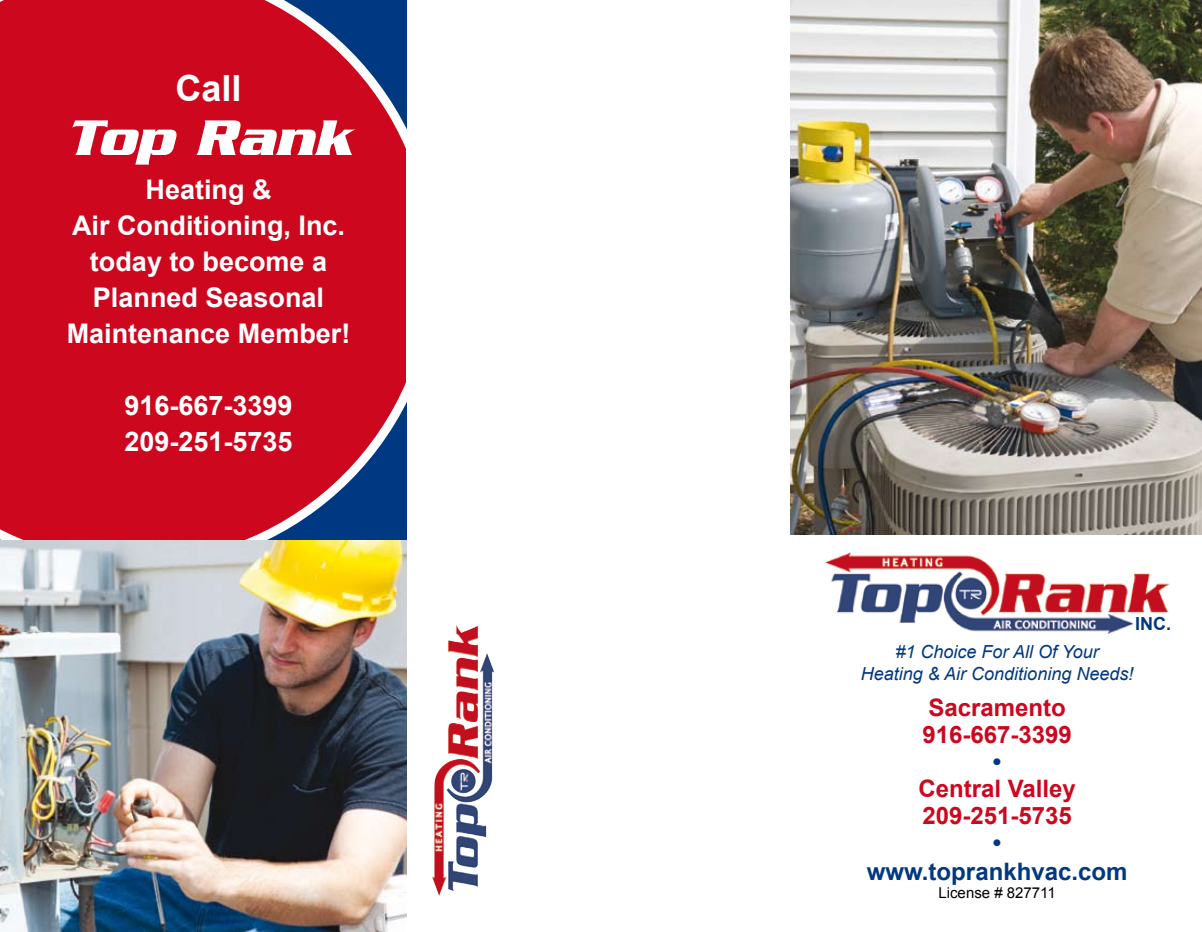
<style>
.page{position:relative;width:1202px;height:932px;background:#fff}
.page>*{position:absolute;margin:0;border:0;box-sizing:border-box;transform-origin:0 0}
.t1{font:italic 700 54px "Serpentine";color:#fff}
.t2{font:700 36px "Arial";color:#fff}
.t3{font:700 27px/36px "Arial";color:#fff;text-align:center}
.t4{font:700 24px/27px "Arial";color:#cc071e}
.t5{font:700 24px/28.8px "Arial";color:#003882;text-align:center}
.t6{font:italic 18px/21.6px "Arial";color:#003882;text-align:center}
.t7{font:700 18px "Arial";color:#003882}
.t8{font:15px "Arial";color:#000}
</style>
<div class="page">
<svg style="left:0;top:0;width:407px;height:570px;background:#bf0e28"></svg>
<img style="left:825px;top:552px;width:345px;height:82px">
<img style="left:432px;top:671px;width:60px;height:224px">
<img style="left:790px;top:0;width:412px;height:534px">
<img style="left:0;top:541px;width:406px;height:391px">
<div style="left:406px;top:136px;width:81px;height:261px;background:#fff"></div>
<h2 class="t2" style="left:175px;top:65px;width:68px">Call</h2>
<h1 class="t1" style="left:65px;top:106px;width:288px">Top Rank</h1>
<p class="t3" style="left:67px;top:172px;width:285px">Heating &amp;<br>Air Conditioning, Inc. today to become a<br>Planned Seasonal<br>Maintenance Member!</p>
<p class="t3" style="left:124px;top:388px;width:170px;text-align:left">916-667-3399<br>209-251-5735</p>
<p class="t7" style="left:1135px;top:611px;width:37px">INC.</p>
<p class="t6" style="left:861px;top:641px;width:274px">#1 Choice For All Of Your<br>Heating &amp; Air Conditioning Needs!</p>
<p class="t4" style="left:922px;top:694px;width:151px">Sacramento<br>916-667-3399</p>
<p class="t5" style="left:993px;top:748px;width:10px">•</p>
<p class="t4" style="left:918px;top:775px;width:159px">Central Valley<br>209-251-5735</p>
<p class="t5" style="left:866px;top:829px;width:262px">• www.toprankhvac.com</p>
<p class="t8" style="left:938px;top:882px;width:119px">License # 827711</p>
</div>
